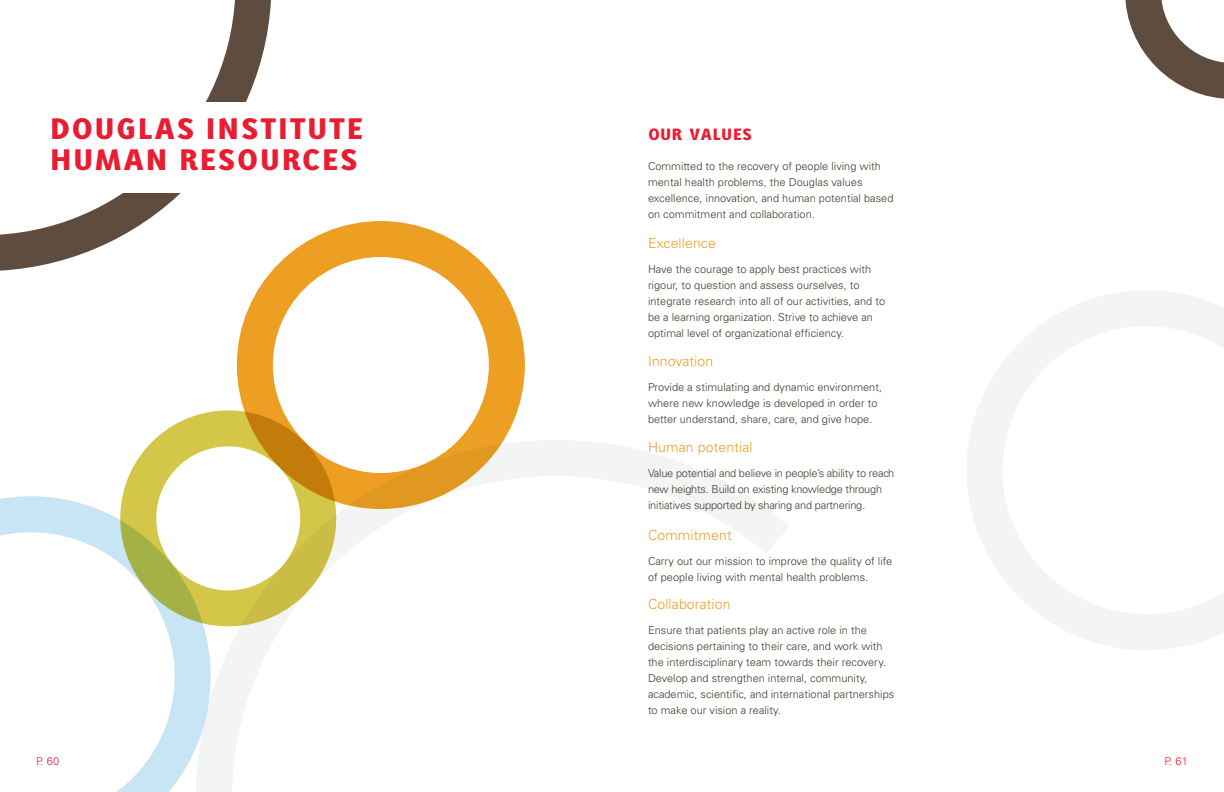
<style>
.page{position:relative;width:1224px;height:792px;background:#fff}
.page>*{position:absolute;margin:0;border:0;box-sizing:border-box;transform-origin:0 0}
.t1{font:29px/31px "Karbid Extra Bold Caps";letter-spacing:.02em;color:#ea1c31}
.t2{font:800 16px "Karbid";letter-spacing:.01em;color:#ea1c31}
.t3{font:300 14px "Univers";letter-spacing:.01em;color:#ec9f23}
.t4{font:300 11px/16px "Univers";color:#45382b}
.t5{font:300 11px/16px "Univers";letter-spacing:-.02em;color:#45382b}
.t6{font:300 11px "Univers";color:#ea1c31}
</style>
<div class="page">
<svg style="left:231px;top:638px;width:44px;height:154px"></svg>
<svg style="left:348px;top:440px;width:441px;height:113px"></svg>
<svg style="left:0;top:496px;width:231px;height:296px"></svg>
<svg style="left:0;top:0;width:271px;height:271px"></svg>
<div style="left:36px;top:102px;width:486px;height:90px;background:#fff"></div>
<svg style="left:108px;top:410px;width:240px;height:228px"></svg>
<svg style="left:237px;top:221px;width:288px;height:288px"></svg>
<svg style="left:967px;top:290px;width:257px;height:360px"></svg>
<svg style="left:1125px;top:0;width:99px;height:99px"></svg>
<h1 class="t1" style="left:50px;top:112px;width:316px">DOUGLAS I NSTITUTE<br>H UMAN RESOURCES</h1>
<h2 class="t2" style="left:648px;top:124px;width:106px">OUR VALUES</h2>
<p class="t4" style="left:648px;top:158px;width:247px">Committed to the recovery of people living with mental health problems, the Douglas values excellence, innovation, and human potential based on commitment and collaboration.</p>
<p class="t3" style="left:648px;top:235px;width:69px">Excellence</p>
<p class="t4" style="left:648px;top:261px;width:239px">Have the courage to apply best practices with rigour, to question and assess ourselves, to integrate research into all of our activities, and to be a learning organization. Strive to achieve an optimal level of organizational efficiency.</p>
<p class="t3" style="left:648px;top:353px;width:67px">Innovation</p>
<p class="t4" style="left:648px;top:379px;width:236px">Provide a stimulating and dynamic environment, where new knowledge is developed in order to better understand, share, care, and give hope.</p>
<p class="t3" style="left:648px;top:439px;width:106px">Human potential</p>
<p class="t5" style="left:648px;top:465px;width:248px">Value potential and believe in people’s ability to reach new heights. Build on existing knowledge through initiatives supported by sharing and partnering.</p>
<p class="t3" style="left:648px;top:526px;width:85px">Commitment</p>
<p class="t4" style="left:648px;top:553px;width:246px">Carry out our mission to improve the quality of life of people living with mental health problems.</p>
<p class="t3" style="left:648px;top:596px;width:84px">Collaboration</p>
<p class="t4" style="left:648px;top:623px;width:248px">Ensure that patients play an active role in the decisions pertaining to their care, and work with the interdisciplinary team towards their recovery.<br>Develop and strengthen internal, community, academic, scientific, and international partnerships to make our vision a reality.</p>
<p class="t6" style="left:36px;top:754px;width:25px">P. 60</p>
<p class="t6" style="left:1165px;top:754px;width:25px">P. 61</p>
</div>
